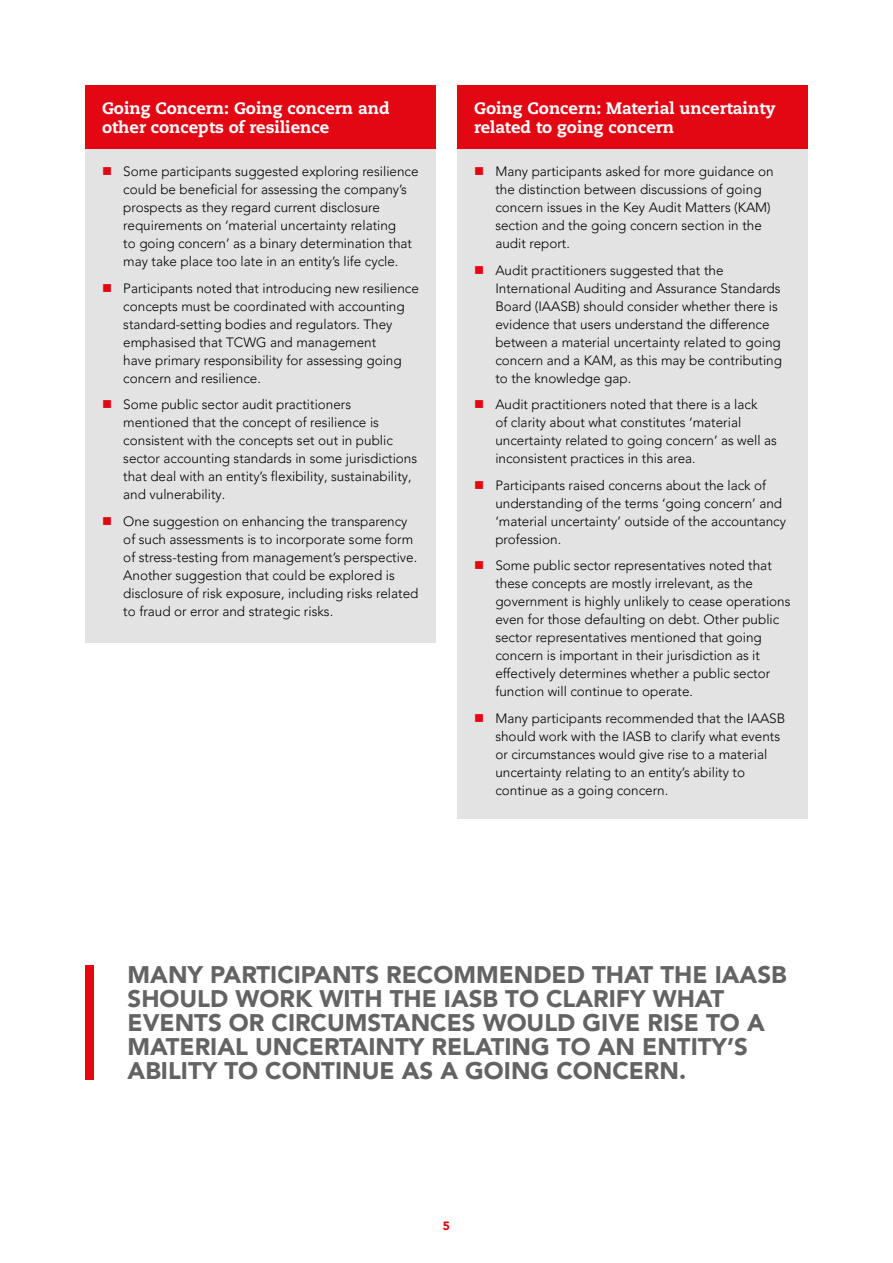
<style>
.page{position:relative;width:893px;height:1263px;background:#fff}
.page>*{position:absolute;margin:0;border:0;box-sizing:border-box;transform-origin:0 0}
.t1{font:900 24px/24px "Avenir LT Pro";color:#646363}
.t2{font:800 16.5px/19.5px "Caecilia LT Std";color:#fff}
.t3{font:300 13.5px/18px "Avenir LT Pro";color:#000}
.t4{font:900 12px "Avenir LT Pro";color:#e30613}
.s1{color:#e30613}
</style>
<div class="page">
<div style="left:85px;top:85px;width:351px;height:64px;background:#e30613"></div>
<div style="left:85px;top:149px;width:351px;height:493px;background:#e3e3e3"></div>
<div style="left:457px;top:85px;width:351px;height:64px;background:#e30613"></div>
<div style="left:457px;top:149px;width:351px;height:670px;background:#e3e3e3"></div>
<div style="left:85px;top:965px;width:9px;height:115px;background:#e30613"></div>
<h2 class="t2" style="left:102px;top:98px;width:289px">Going Concern: Going concern and other concepts of resilience</h2>
<p class="t3" style="left:123px;top:162px;width:297px;text-indent:-21px"><span class="s1">■</span> Some participants suggested exploring resilience could be beneficial for assessing the company’s prospects as they regard current disclosure requirements on ‘material uncertainty relating<br>to going concern’ as a binary determination that may take place too late in an entity’s life cycle.</p>
<p class="t3" style="left:123px;top:279px;width:297px;text-indent:-21px"><span class="s1">■</span> Participants noted that introducing new resilience concepts must be coordinated with accounting standard-setting bodies and regulators. They emphasised that TCWG and management<br>have primary responsibility for assessing going concern and resilience.</p>
<p class="t3" style="left:123px;top:395px;width:295px;text-indent:-21px"><span class="s1">■</span> Some public sector audit practitioners mentioned that the concept of resilience is consistent with the concepts set out in public sector accounting standards in some jurisdictions that deal with an entity’s flexibility, sustainability, and vulnerability.</p>
<p class="t3" style="left:123px;top:512px;width:297px;text-indent:-21px"><span class="s1">■</span> One suggestion on enhancing the transparency of such assessments is to incorporate some form of stress-testing from management’s perspective.<br>Another suggestion that could be explored is disclosure of risk exposure, including risks related to fraud or error and strategic risks.</p>
<h2 class="t2" style="left:474px;top:98px;width:303px">Going Concern: Material uncertainty related to going concern</h2>
<p class="t3" style="left:495px;top:162px;width:280px;text-indent:-21px"><span class="s1">■</span> Many participants asked for more guidance on the distinction between discussions of going concern issues in the Key Audit Matters (KAM) section and the going concern section in the audit report.</p>
<p class="t3" style="left:495px;top:261px;width:288px;text-indent:-21px"><span class="s1">■</span> Audit practitioners suggested that the International Auditing and Assurance Standards Board (IAASB) should consider whether there is evidence that users understand the difference between a material uncertainty related to going concern and a KAM, as this may be contributing to the knowledge gap.</p>
<p class="t3" style="left:495px;top:395px;width:283px;text-indent:-21px"><span class="s1">■</span> Audit practitioners noted that there is a lack<br>of clarity about what constitutes ‘material uncertainty related to going concern’ as well as inconsistent practices in this area.</p>
<p class="t3" style="left:495px;top:476px;width:292px;text-indent:-21px"><span class="s1">■</span> Participants raised concerns about the lack of understanding of the terms ‘going concern’ and ‘material uncertainty’ outside of the accountancy profession.</p>
<p class="t3" style="left:495px;top:556px;width:297px;text-indent:-21px"><span class="s1">■</span> Some public sector representatives noted that these concepts are mostly irrelevant, as the government is highly unlikely to cease operations even for those defaulting on debt. Other public sector representatives mentioned that going concern is important in their jurisdiction as it effectively determines whether a public sector function will continue to operate.</p>
<p class="t3" style="left:495px;top:709px;width:291px;text-indent:-21px"><span class="s1">■</span> Many participants recommended that the IAASB should work with the IASB to clarify what events or circumstances would give rise to a material uncertainty relating to an entity’s ability to continue as a going concern.</p>
<p class="t1" style="left:128px;top:963px;width:661px">MANY PARTICIPANTS RECOMMENDED THAT THE IAASB SHOULD WORK WITH THE IASB TO CLARIFY WHAT EVENTS OR CIRCUMSTANCES WOULD GIVE RISE TO A MATERIAL UNCERTAINTY RELATING TO AN ENTITY’S ABILITY TO CONTINUE AS A GOING CONCERN.</p>
<p class="t4" style="left:443px;top:1218px;width:9px">5</p>
</div>
